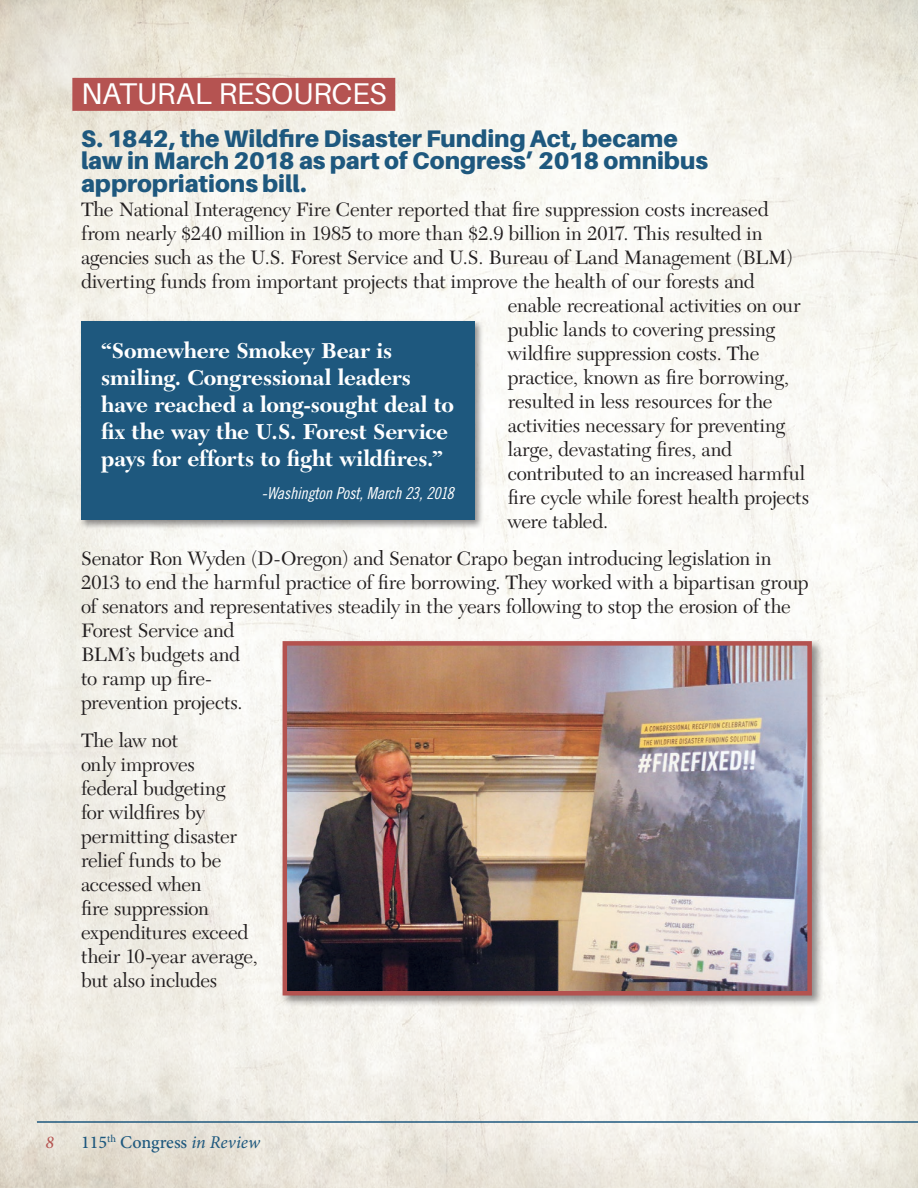
<style>
.page{position:relative;width:918px;height:1188px;background:#fff}
.page>*{position:absolute;margin:0;border:0;box-sizing:border-box;transform-origin:0 0}
.SubSectionTitle{font:30px "Aileron";letter-spacing:-.015em;color:#fff}
.SubSectionSubtitle{font:900 24px/22.5px "Aileron";color:#1e587e}
.CallOut-Body{font:700 22.5px/27px "New Caledonia LT Std";letter-spacing:-.01em;color:#fff}
.Body{font:20.25px/24px "New Caledonia LT Std";letter-spacing:-.01em;color:#231f20}
.t1{font:500 18px "Minion Pro";color:#1e587e}
.t2{font:italic 18px "Minion Pro";color:#b4524f}
.CallOut-Source{font:16.5px "Trade Gothic LT Std Cn 18 Obl";letter-spacing:-.02em;color:#fff}
.s1{font-weight:400;font-style:italic}
</style>
<div class="page">
<img style="left:0;top:0;width:918px;height:1188px">
<hr style="left:37px;top:1121px;width:881px;height:2px;background:#1e587e">
<div style="left:72px;top:78px;width:323px;height:33px;background:#b55351"></div>
<div style="left:79px;top:319px;width:405px;height:211px;background:#231f20;opacity:.5"></div>
<div style="left:81px;top:321px;width:393px;height:199px;background:#1e587e"></div>
<div style="left:280px;top:639px;width:544px;height:368px;background:#231f20;opacity:.5"></div>
<img style="left:288px;top:646px;width:519px;height:345px">
<div style="left:283px;top:641px;width:529px;height:355px;border:4px solid #b4524f"></div>
<p class="SubSectionTitle" style="left:81px;top:77px;width:307px">NATURAL RESOURCES</p>
<p class="SubSectionSubtitle" style="left:81px;top:127px;width:629px">S. 1842, the Wildfire Disaster Funding Act, became law in March 2018 as part of Congress’ 2018 omnibus appropriations bill.</p>
<p class="Body" style="left:81px;top:198px;width:689px">The National Interagency Fire Center reported that fire suppression costs increased</p>
<p class="Body" style="left:81px;top:222px;width:683px">from nearly $240 million in 1985 to more than $2.9 billion in 2017. This resulted in</p>
<p class="Body" style="left:81px;top:246px;width:713px">agencies such as the U. S. Forest Service and U. S. Bureau of Land Management (BLM)</p>
<p class="Body" style="left:81px;top:270px;width:675px">diverting funds from important projects that improve the health of our forests and</p>
<p class="Body" style="left:508px;top:294px;width:294px">enable recreational activities on our</p>
<p class="Body" style="left:508px;top:318px;width:269px">public lands to covering pressing</p>
<p class="Body" style="left:508px;top:342px;width:253px">wildfire suppression costs. The</p>
<p class="Body" style="left:508px;top:366px;width:283px">practice, known as fire borrowing,</p>
<p class="Body" style="left:508px;top:390px;width:266px">resulted in less resources for the</p>
<p class="Body" style="left:508px;top:414px;width:279px">activities necessary for preventing</p>
<p class="Body" style="left:508px;top:438px;width:226px">large, devastating fires, and</p>
<p class="Body" style="left:508px;top:462px;width:299px">contributed to an increased harmful</p>
<p class="Body" style="left:508px;top:486px;width:303px">fire cycle while forest health projects</p>
<p class="Body" style="left:508px;top:510px;width:99px">were tabled.</p>
<p class="Body" style="left:81px;top:547px;width:729px">Senator Ron Wyden (D-Oregon) and Senator Crapo began introducing legislation in 2013 to end the harmful practice of fire borrowing. They worked with a bipartisan group of senators and representatives steadily in the years following to stop the erosion of the Forest Service and<br>BLM’s budgets and<br>to ramp up fire-<br>prevention projects.</p>
<p class="Body" style="left:81px;top:729px;width:178px">The law not<br>only improves<br>federal budgeting<br>for wildfires by permitting disaster relief funds to be accessed when<br>fire suppression expenditures exceed their 10-year average, but also includes</p>
<p class="CallOut-Body" style="left:101px;top:338px;width:354px">“Somewhere Smokey Bear is smiling. Congressional leaders have reached a long-sought deal to fix the way the U.S. Forest Service pays for efforts to fight wildfires.”</p>
<p class="CallOut-Source" style="left:261px;top:484px;width:194px">-Washington Post, March 23, 2018</p>
<p class="t2" style="left:45px;top:1130px;width:10px">8</p>
<p class="t1" style="left:81px;top:1130px;width:181px">115<sup>th</sup> Congress <span class="s1">in Review</span></p>
</div>
